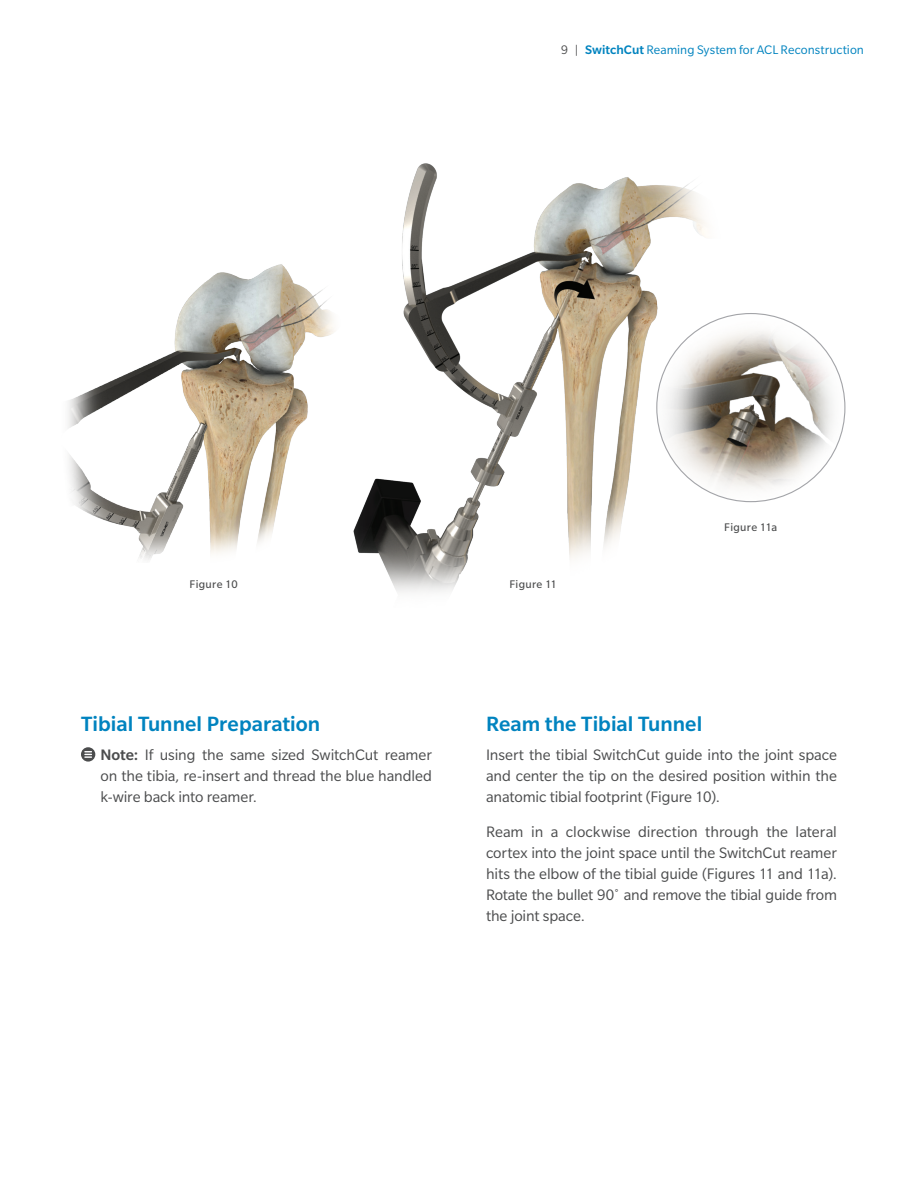
<style>
.page{position:relative;width:918px;height:1188px;background:#fff}
.page>*{position:absolute;margin:0;border:0;box-sizing:border-box;transform-origin:0 0}
.t1{font:500 22.5px "Slate Pro";letter-spacing:.005em;color:#0083bf}
.t2{font:16.5px/21px "Slate Pro";letter-spacing:-.005em;color:#4b4c4d;text-align:justify}
.t3{font:13.5px "Slate Pro";letter-spacing:.005em;color:#0083bf}
.t4{font:12px "Slate Pro";letter-spacing:.025em;color:#4b4c4d}
.s1{color:#4b4c4d}
.s2{font-weight:500}
</style>
<div class="page">
<img style="left:353px;top:163px;width:441px;height:430px">
<svg style="left:81px;top:747px;width:14px;height:15px"></svg>
<svg style="left:85px;top:751px;width:6px;height:7px"></svg>
<img style="left:68px;top:264px;width:267px;height:296px">
<img style="left:657px;top:314px;width:188px;height:188px;border-radius:94px">
<p class="t3" style="left:561px;top:43px;width:304px"><span class="s1">9 |</span> <span class="s2">SwitchCut</span> Reaming System for ACL Reconstruction</p>
<p class="t4" style="left:190px;top:578px;width:50px">Figure 10</p>
<p class="t4" style="left:509px;top:578px;width:49px">Figure 11</p>
<p class="t4" style="left:724px;top:521px;width:54px">Figure 11a</p>
<p class="t1" style="left:81px;top:712px;width:241px">Tibial Tunnel Preparation</p>
<p class="t2" style="left:100px;top:744px;width:333px"><span class="s2">Note:</span> If using the same sized SwitchCut reamer on the tibia, re-insert and thread the blue handled k-wire back into reamer.</p>
<p class="t1" style="left:486px;top:712px;width:218px">Ream the Tibial Tunnel</p>
<p class="t2" style="left:486px;top:744px;width:353px">Insert the tibial SwitchCut guide into the joint space and center the tip on the desired position within the anatomic tibial footprint (Figure 10).</p>
<p class="t2" style="left:486px;top:821px;width:353px">Ream in a clockwise direction through the lateral cortex into the joint space until the SwitchCut reamer hits the elbow of the tibial guide (Figures 11 and 11a).<br>Rotate the bullet 90˚ and remove the tibial guide from the joint space.</p>
</div>
